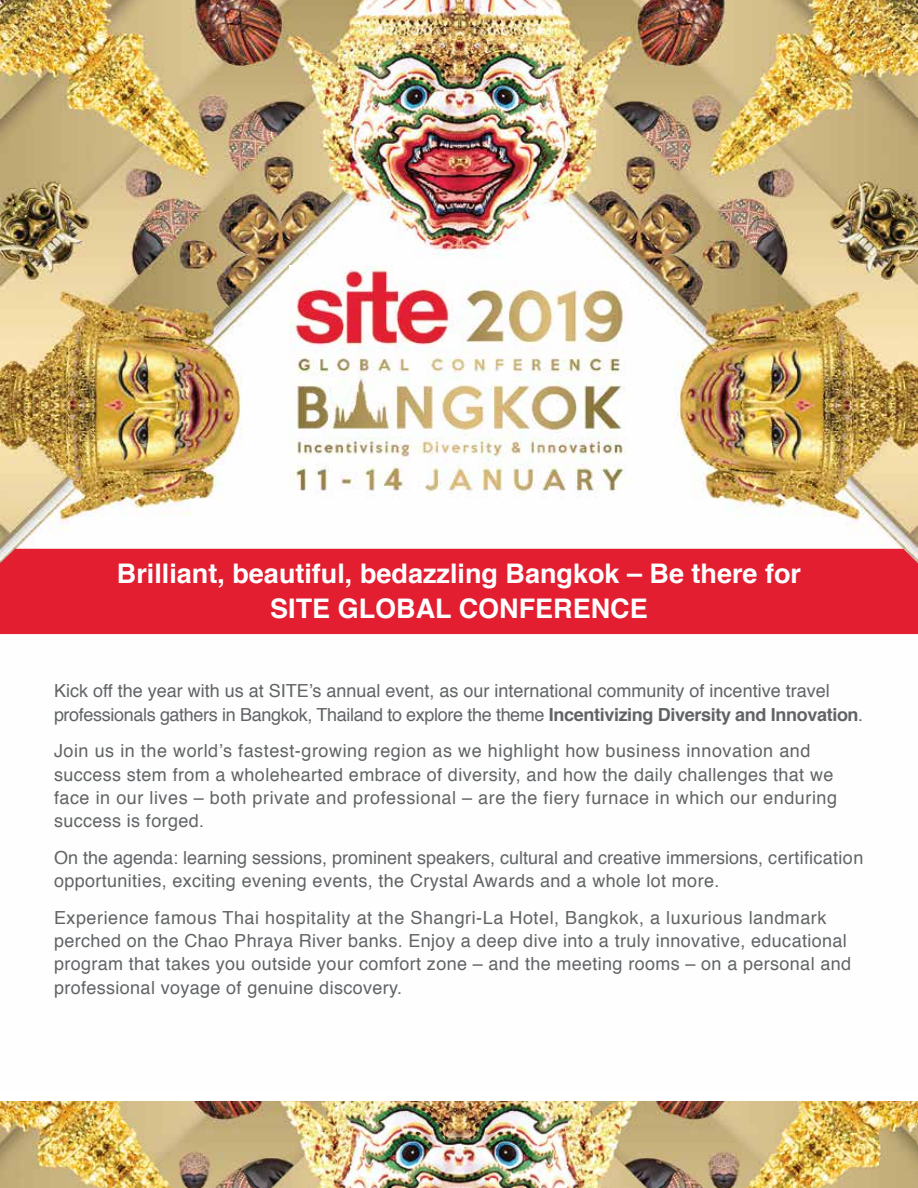
<style>
.page{position:relative;width:918px;height:1188px;background:#fff}
.page>*{position:absolute;margin:0;border:0;box-sizing:border-box;transform-origin:0 0}
.t1{font:700 27px/34.5px "Helvetica";color:#fff;text-align:center}
.t2{font:18px/23.2px "Helvetica";letter-spacing:.02em;color:#616466}
.t3{font:18px/23.2px "Helvetica";color:#616466}
.s1{font-weight:700}
</style>
<div class="page">
<img style="left:0;top:0;width:918px;height:635px">
<img style="left:289px;top:266px;width:340px;height:233px">
<div style="left:0;top:549px;width:918px;height:85px;background:#e31e31"></div>
<img style="left:0;top:1101px;width:918px;height:86px">
<h1 class="t1" style="left:117px;top:557px;width:686px">Brilliant, beautiful, bedazzling Bangkok – Be there for<br>SITE GLOBAL CONFERENCE</h1>
<p class="t3" style="left:54px;top:680px;width:811px">Kick off the year with us at SITE’s annual event, as our international community of incentive travel professionals gathers in Bangkok, Thailand to explore the theme <span class="s1">Incentivizing Diversity and Innovation</span>.</p>
<p class="t2" style="left:54px;top:740px;width:785px">Join us in the world’s fastest-growing region as we highlight how business innovation and success stem from a wholehearted embrace of diversity, and how the daily challenges that we face in our lives – both private and professional – are the fiery furnace in which our enduring success is forged.</p>
<p class="t2" style="left:54px;top:846px;width:811px">On the agenda: learning sessions, prominent speakers, cultural and creative immersions, certification opportunities, exciting evening events, the Crystal Awards and a whole lot more.</p>
<p class="t2" style="left:54px;top:906px;width:799px">Experience famous Thai hospitality at the Shangri-La Hotel, Bangkok, a luxurious landmark perched on the Chao Phraya River banks. Enjoy a deep dive into a truly innovative, educational program that takes you outside your comfort zone – and the meeting rooms – on a personal and professional voyage of genuine discovery.</p>
</div>
